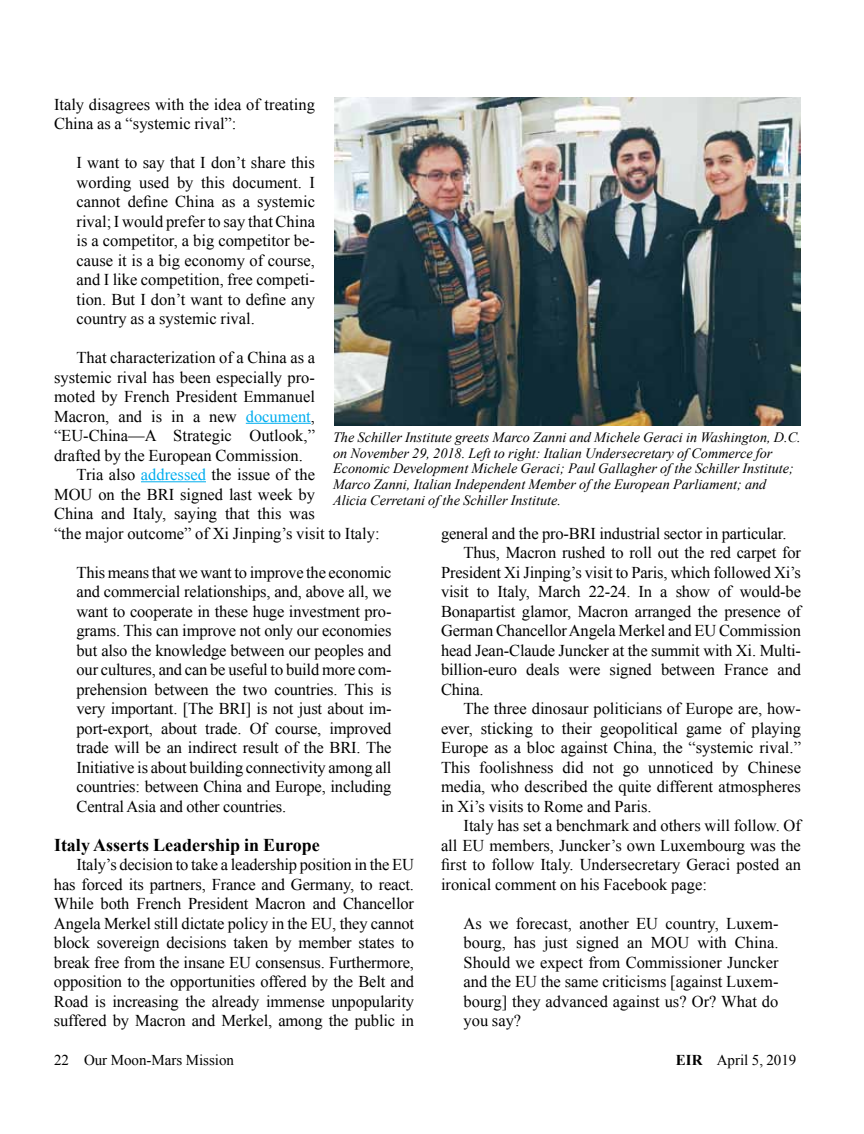
<style>
.page{position:relative;width:864px;height:1134px;background:#fff}
.page>*{position:absolute;margin:0;border:0;box-sizing:border-box;transform-origin:0 0}
.t1{font:700 18px "Times New Roman";color:#000}
.t2{font:16.5px/19.5px "Times New Roman";color:#000;text-align:justify}
.t3{font:15px "Times New Roman";color:#000}
.t4{font:italic 14.25px/15.8px "Times New Roman";color:#000}
.s1{color:#00aeef}
.s2{font-weight:700}
</style>
<div class="page">
<hr style="left:246px;top:423px;width:65px;height:1px;background:#00aeef">
<hr style="left:141px;top:481px;width:65px;height:1px;background:#00aeef">
<img style="left:334px;top:97px;width:467px;height:329px">
<p class="t2" style="left:54px;top:94px;width:262px">Italy disagrees with the idea of treating<br>China as a “systemic rival”:</p>
<p class="t2" style="left:77px;top:152px;width:240px">I want to say that I don’t share this wording used by this document. I cannot define China as a systemic rival; I would prefer to say that China is a competitor, a big competitor be&shy;cause it is a big economy of course, and I like competition, free competi&shy;tion. But I don’t want to define any country as a systemic rival.</p>
<p class="t2" style="left:77px;top:348px;width:240px">That characterization of a China as a</p>
<p class="t2" style="left:54px;top:367px;width:263px">systemic rival has been especially pro-</p>
<p class="t2" style="left:54px;top:387px;width:263px">moted by French President Emmanuel</p>
<p class="t2" style="left:54px;top:406px;width:262px">Macron, and is in a new <span class="s1">document</span>,</p>
<p class="t2" style="left:54px;top:426px;width:262px">“EU-China—A Strategic Outlook,”</p>
<p class="t2" style="left:54px;top:445px;width:251px">drafted by the European Commission.</p>
<p class="t2" style="left:77px;top:465px;width:240px">Tria also <span class="s1">addressed</span> the issue of the</p>
<p class="t2" style="left:54px;top:484px;width:262px">MOU on the BRI signed last week by</p>
<p class="t2" style="left:54px;top:504px;width:262px">China and Italy, saying that this was</p>
<p class="t2" style="left:54px;top:523px;width:327px">“the major outcome” of Xi Jinping’s visit to Italy:</p>
<p class="t2" style="left:77px;top:562px;width:317px">This means that we want to improve the economic and commercial relationships, and, above all, we want to cooperate in these huge investment pro&shy;grams. This can improve not only our economies but also the knowledge between our peoples and our cultures, and can be useful to build more com&shy;prehension between the two countries. This is very important. [The BRI] is not just about im&shy;port-export, about trade. Of course, improved trade will be an indirect result of the BRI. The Initiative is about building connectivity among all countries: between China and Europe, including Central Asia and other countries.</p>
<p class="t1" style="left:54px;top:832px;width:267px">Italy Asserts Leadership in Europe</p>
<p class="t2" style="left:54px;top:854px;width:362px;text-indent:23px">Italy’s decision to take a leadership position in the EU has forced its partners, France and Germany, to react.<br>While both French President Macron and Chancellor Angela Merkel still dictate policy in the EU, they cannot block sovereign decisions taken by member states to break free from the insane EU consensus. Furthermore, opposition to the opportunities offered by the Belt and Road is increasing the already immense unpopularity suffered by Macron and Merkel, among the public in</p>
<p class="t4" style="left:333px;top:429px;width:469px">The Schiller Institute greets Marco Zanni and Michele Geraci in Washington, D.C. on November 29, 2018. Left to right: Italian Undersecretary of Commerce for Economic Development Michele Geraci; Paul Gallagher of the Schiller Institute; Marco Zanni, Italian Independent Member of the European Parliament; and Alicia Cerretani of the Schiller Institute.</p>
<p class="t2" style="left:441px;top:523px;width:347px">general and the pro-BRI industrial sector in particular.</p>
<p class="t2" style="left:464px;top:543px;width:339px">Thus, Macron rushed to roll out the red carpet for</p>
<p class="t2" style="left:441px;top:562px;width:362px">President Xi Jinping’s visit to Paris, which followed Xi’s</p>
<p class="t2" style="left:441px;top:582px;width:362px">visit to Italy, March 22-24. In a show of would-be</p>
<p class="t2" style="left:441px;top:601px;width:362px">Bonapartist glamor, Macron arranged the presence of</p>
<p class="t2" style="left:441px;top:621px;width:361px">German Chancellor Angela Merkel and EU Commission</p>
<p class="t2" style="left:441px;top:640px;width:362px">head Jean-Claude Juncker at the summit with Xi. Multi-</p>
<p class="t2" style="left:441px;top:660px;width:362px">billion-euro deals were signed between France and</p>
<p class="t2" style="left:441px;top:679px;width:44px">China.</p>
<p class="t2" style="left:464px;top:699px;width:339px">The three dinosaur politicians of Europe are, how-</p>
<p class="t2" style="left:441px;top:718px;width:361px">ever, sticking to their geopolitical game of playing</p>
<p class="t2" style="left:441px;top:738px;width:362px">Europe as a bloc against China, the “systemic rival.”</p>
<p class="t2" style="left:441px;top:757px;width:361px">This foolishness did not go unnoticed by Chinese</p>
<p class="t2" style="left:441px;top:777px;width:362px">media, who described the quite different atmospheres</p>
<p class="t2" style="left:441px;top:796px;width:212px">in Xi’s visits to Rome and Paris.</p>
<p class="t2" style="left:464px;top:816px;width:339px">Italy has set a benchmark and others will follow. Of</p>
<p class="t2" style="left:441px;top:835px;width:361px">all EU members, Juncker’s own Luxembourg was the</p>
<p class="t2" style="left:441px;top:855px;width:361px">first to follow Italy. Undersecretary Geraci posted an</p>
<p class="t2" style="left:441px;top:874px;width:267px">ironical comment on his Facebook page:</p>
<p class="t2" style="left:464px;top:913px;width:317px">As we forecast, another EU country, Luxem&shy;bourg, has just signed an MOU with China.<br>Should we expect from Commissioner Juncker and the EU the same criticisms [against Luxem&shy;bourg] they advanced against us? Or? What do you say?</p>
<p class="t3" style="left:54px;top:1050px;width:182px">22 Our Moon-Mars Mission</p>
<p class="t3" style="left:676px;top:1050px;width:122px"><span class="s2">EIR</span> April 5, 2019</p>
</div>
